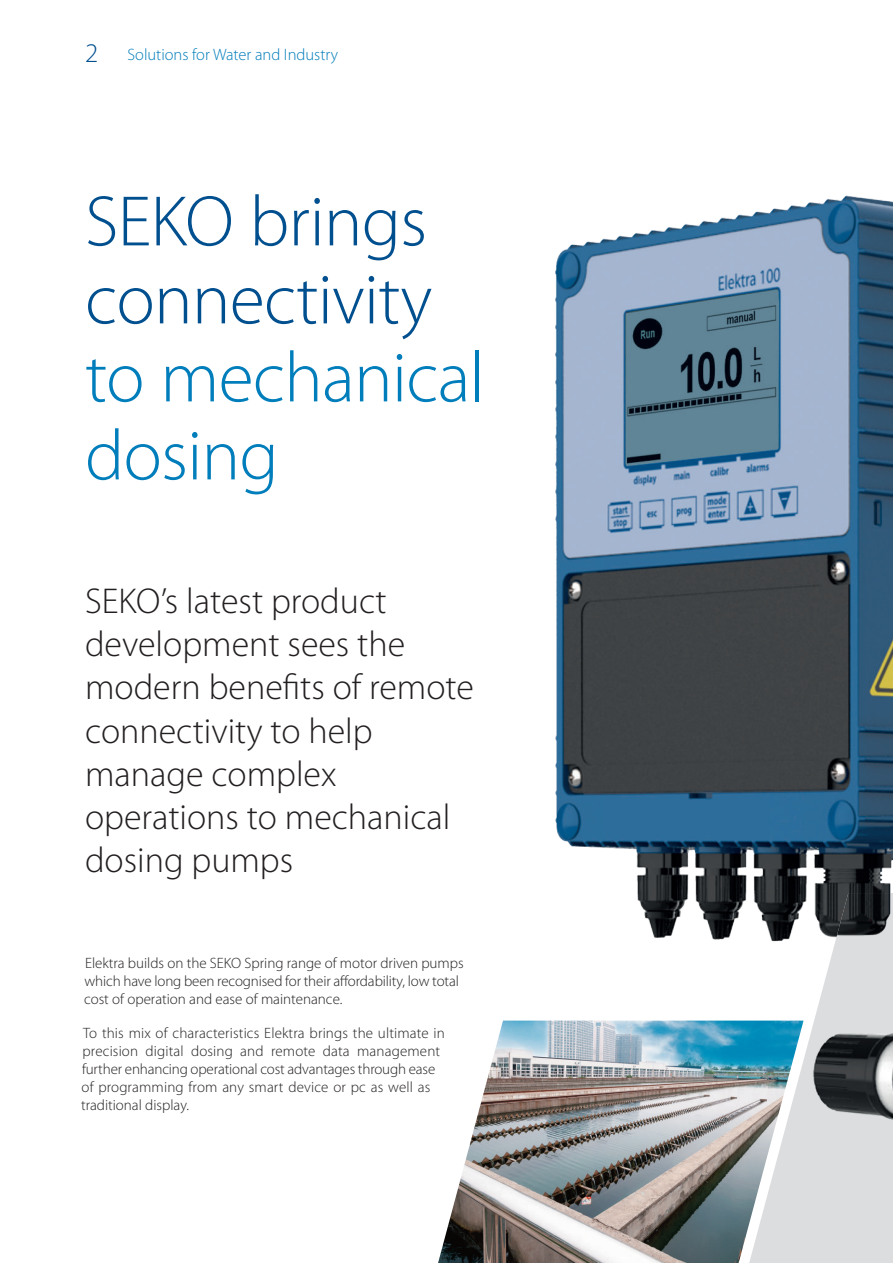
<style>
.page{position:relative;width:893px;height:1263px;background:#fff}
.page>*{position:absolute;margin:0;border:0;box-sizing:border-box;transform-origin:0 0}
.t1{font:300 72px/78px "Myriad Pro";letter-spacing:-.01em;color:#004f8f}
.t2{font:300 36px/43.2px "Myriad Pro";color:#231f20}
.t3{font:300 27px "Myriad Pro";color:#004f8f}
.t4{font:300 16.5px "Myriad Pro";color:#007dbb}
.t5{font:300 15px/18px "Myriad Pro";color:#231f20}
.s1{color:#007dbb}
</style>
<div class="page">
<img style="left:555px;top:195px;width:338px;height:745px">
<img style="left:438px;top:1020px;width:305px;height:243px">
<svg style="left:743px;top:893px;width:4px;height:354px"></svg>
<img style="left:747px;top:893px;width:146px;height:370px">
<p class="t3" style="left:85px;top:42px;width:15px">2</p>
<p class="t4" style="left:128px;top:48px;width:212px">Solutions for Water and Industry</p>
<p class="t1" style="left:85px;top:188px;width:401px">SEKO brings connectivity <span class="s1">to mechanical dosing</span></p>
<p class="t2" style="left:85px;top:582px;width:390px">SEKO’s latest product development sees the modern benefits of remote connectivity to help manage complex operations to mechanical dosing pumps</p>
<p class="t5" style="left:84px;top:955px;width:381px">Elektra builds on the SEKO Spring range of motor driven pumps which have long been recognised for their affordability, low total cost of operation and ease of maintenance.</p>
<p class="t5" style="left:81px;top:1025px;width:365px">To this mix of characteristics Elektra brings the ultimate in precision digital dosing and remote data management further enhancing operational cost advantages through ease of programming from any smart device or pc as well as traditional display.</p>
</div>
